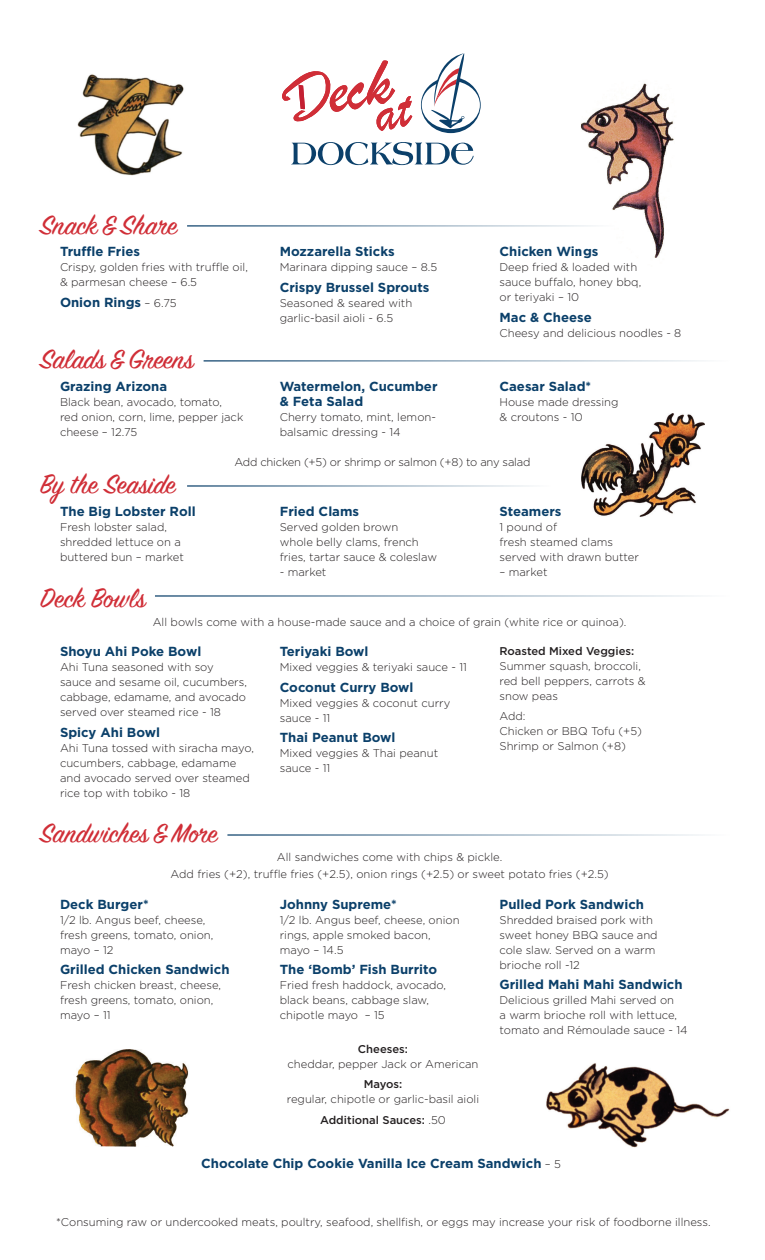
<style>
.page{position:relative;width:765px;height:1260px;background:#fff}
.page>*{position:absolute;margin:0;border:0;box-sizing:border-box;transform-origin:0 0}
.t1{font:30px "Sign Painter House Script";color:#d02e37}
.t2{font:700 13.12px/15px "Gotham";color:#0b406a}
.t3{font:300 11.25px/15px "Gotham";color:#231f20}
.t4{font:300 11.25px "Gotham";letter-spacing:-.02em;color:#231f20}
.t5{font:500 11.25px "Gotham";color:#231f20}
.s1{font-weight:300;font-size:11.25px;color:#231f20}
.s2{font-weight:500}
</style>
<div class="page">
<hr style="left:187px;top:225px;width:429px;height:2px;background:#0b406a">
<img style="left:579px;top:83px;width:95px;height:175px">
<hr style="left:204px;top:360px;width:526px;height:2px;background:#0b406a">
<hr style="left:187px;top:485px;width:364px;height:2px;background:#0b406a">
<hr style="left:155px;top:595px;width:575px;height:2px;background:#0b406a">
<hr style="left:227px;top:834px;width:503px;height:2px;background:#0b406a">
<img style="left:546px;top:1063px;width:184px;height:85px">
<img style="left:77px;top:74px;width:107px;height:102px">
<img style="left:581px;top:413px;width:123px;height:104px">
<img style="left:75px;top:1049px;width:114px;height:98px">
<svg style="left:282px;top:60px;width:130px;height:71px"></svg>
<svg style="left:291px;top:142px;width:183px;height:23px"></svg>
<svg style="left:421px;top:53px;width:60px;height:80px"></svg>
<h1 class="t1" style="left:40px;top:207px;width:138px">Snack &amp; Share</h1>
<p class="t2" style="left:60px;top:244px;width:82px">Truffle Fries</p>
<p class="t3" style="left:60px;top:260px;width:189px">Crispy, golden fries with truffle oil, &amp; parmesan cheese – 6.5</p>
<p class="t2" style="left:60px;top:295px;width:118px">Onion Rings <span class="s1">– 6.75</span></p>
<h1 class="t1" style="left:40px;top:341px;width:155px">Salads &amp; Greens</h1>
<p class="t2" style="left:60px;top:378px;width:109px">Grazing Arizona</p>
<p class="t3" style="left:60px;top:394px;width:185px">Black bean, avocado, tomato,<br>red onion, corn, lime, pepper jack cheese – 12.75</p>
<p class="t2" style="left:280px;top:244px;width:116px">Mozzarella Sticks</p>
<p class="t3" style="left:280px;top:260px;width:159px">Marinara dipping sauce – 8.5</p>
<p class="t2" style="left:280px;top:280px;width:151px">Crispy Brussel Sprouts</p>
<p class="t3" style="left:280px;top:295px;width:134px">Seasoned &amp; seared with garlic-basil aioli - 6.5</p>
<p class="t2" style="left:280px;top:378px;width:159px">Watermelon, Cucumber &amp; Feta Salad</p>
<p class="t3" style="left:280px;top:409px;width:158px">Cherry tomato, mint, lemon&shy;balsamic dressing - 14</p>
<p class="t2" style="left:500px;top:244px;width:101px">Chicken Wings</p>
<p class="t3" style="left:500px;top:260px;width:143px">Deep fried &amp; loaded with sauce buffalo, honey bbq, or teriyaki – 10</p>
<p class="t2" style="left:500px;top:310px;width:94px">Mac &amp; Cheese</p>
<p class="t3" style="left:500px;top:325px;width:183px">Cheesy and delicious noodles - 8</p>
<p class="t2" style="left:500px;top:378px;width:93px">Caesar Salad*</p>
<p class="t3" style="left:500px;top:394px;width:121px">House made dressing &amp; croutons - 10</p>
<h1 class="t1" style="left:40px;top:466px;width:137px">By the Seaside</h1>
<p class="t2" style="left:60px;top:503px;width:137px">The Big Lobster Roll</p>
<p class="t3" style="left:60px;top:519px;width:125px">Fresh lobster salad, shredded lettuce on a buttered bun – market</p>
<p class="t4" style="left:235px;top:455px;width:297px">Add chicken (+5) or shrimp or salmon (+8) to any salad</p>
<p class="t2" style="left:280px;top:503px;width:81px">Fried Clams</p>
<p class="t3" style="left:280px;top:519px;width:159px">Served golden brown<br>whole belly clams, french fries, tartar sauce &amp; coleslaw</p>
<p class="t3" style="left:280px;top:564px;width:48px">- market</p>
<p class="t2" style="left:500px;top:503px;width:63px">Steamers</p>
<p class="t3" style="left:500px;top:519px;width:141px">1 pound of<br>fresh steamed clams served with drawn butter</p>
<p class="t3" style="left:500px;top:564px;width:50px">– market</p>
<h1 class="t1" style="left:40px;top:580px;width:107px">Deck Bowls</h1>
<p class="t2" style="left:60px;top:644px;width:143px">Shoyu Ahi Poke Bowl</p>
<p class="t3" style="left:60px;top:660px;width:188px">Ahi Tuna seasoned with soy sauce and sesame oil, cucumbers, cabbage, edamame, and avocado served over steamed rice - 18</p>
<p class="t2" style="left:60px;top:724px;width:102px">Spicy Ahi Bowl</p>
<p class="t3" style="left:60px;top:740px;width:195px">Ahi Tuna tossed with siracha mayo, cucumbers, cabbage, edamame and avocado served over steamed rice top with tobiko - 18</p>
<p class="t3" style="left:153px;top:614px;width:475px">All bowls come with a house-made sauce and a choice of grain (white rice or quinoa).</p>
<p class="t5" style="left:500px;top:644px;width:136px">Roasted Mixed Veggies:</p>
<p class="t3" style="left:500px;top:658px;width:148px">Summer squash, broccoli, red bell peppers, carrots &amp; snow peas</p>
<p class="t3" style="left:500px;top:709px;width:144px">Add:<br>Chicken or BBQ Tofu (+5)<br>Shrimp or Salmon (+8)</p>
<p class="t2" style="left:280px;top:644px;width:90px">Teriyaki Bowl</p>
<p class="t3" style="left:280px;top:660px;width:189px">Mixed veggies &amp; teriyaki sauce - 11</p>
<p class="t2" style="left:280px;top:679px;width:135px">Coconut Curry Bowl</p>
<p class="t3" style="left:280px;top:695px;width:172px">Mixed veggies &amp; coconut curry sauce - 11</p>
<p class="t2" style="left:280px;top:730px;width:117px">Thai Peanut Bowl</p>
<p class="t3" style="left:280px;top:746px;width:160px">Mixed veggies &amp; Thai peanut sauce - 11</p>
<h1 class="t1" style="left:40px;top:815px;width:179px">Sandwiches &amp; More</h1>
<p class="t3" style="left:171px;top:848px;width:440px;line-height:17.5px;text-align:center">All sandwiches come with chips &amp; pickle.<br>Add fries (+2), truffle fries (+2.5), onion rings (+2.5) or sweet potato fries (+2.5)</p>
<p class="t2" style="left:60px;top:896px;width:90px">Deck Burger*</p>
<p class="t3" style="left:60px;top:912px;width:155px">1/2 lb. Angus beef, cheese, fresh greens, tomato, onion, mayo – 12</p>
<p class="t2" style="left:60px;top:962px;width:171px">Grilled Chicken Sandwich</p>
<p class="t3" style="left:60px;top:978px;width:163px">Fresh chicken breast, cheese, fresh greens, tomato, onion, mayo – 11</p>
<p class="t2" style="left:280px;top:896px;width:118px">Johnny Supreme*</p>
<p class="t3" style="left:280px;top:912px;width:181px">1/2 lb. Angus beef, cheese, onion rings, apple smoked bacon, mayo – 14.5</p>
<p class="t2" style="left:280px;top:962px;width:159px">The ‘Bomb’ Fish Burrito</p>
<p class="t3" style="left:280px;top:978px;width:168px">Fried fresh haddock, avocado, black beans, cabbage slaw, chipotle mayo – 15</p>
<p class="t5" style="left:358px;top:1042px;width:52px">Cheeses:</p>
<p class="t3" style="left:288px;top:1056px;width:192px">cheddar, pepper Jack or American</p>
<p class="t5" style="left:364px;top:1078px;width:40px">Mayos:</p>
<p class="t3" style="left:287px;top:1089px;width:194px;line-height:20.6px;text-align:center">regular, chipotle or garlic-basil aioli<br><span class="s2">Additional Sauces:</span> .50</p>
<p class="t2" style="left:500px;top:896px;width:146px">Pulled Pork Sandwich</p>
<p class="t3" style="left:500px;top:912px;width:160px">Shredded braised pork with sweet honey BBQ sauce and cole slaw. Served on a warm brioche roll -12</p>
<p class="t2" style="left:500px;top:977px;width:185px">Grilled Mahi Mahi Sandwich</p>
<p class="t3" style="left:500px;top:993px;width:190px">Delicious grilled Mahi served on<br>a warm brioche roll with lettuce, tomato and Rémoulade sauce - 14</p>
<p class="t2" style="left:201px;top:1155px;width:361px">Chocolate Chip Cookie Vanilla Ice Cream Sandwich <span class="s1">– 5</span></p>
<p class="t3" style="left:56px;top:1214px;width:656px">*Consuming raw or undercooked meats, poultry, seafood, shellfish, or eggs may increase your risk of foodborne illness.</p>
</div>
